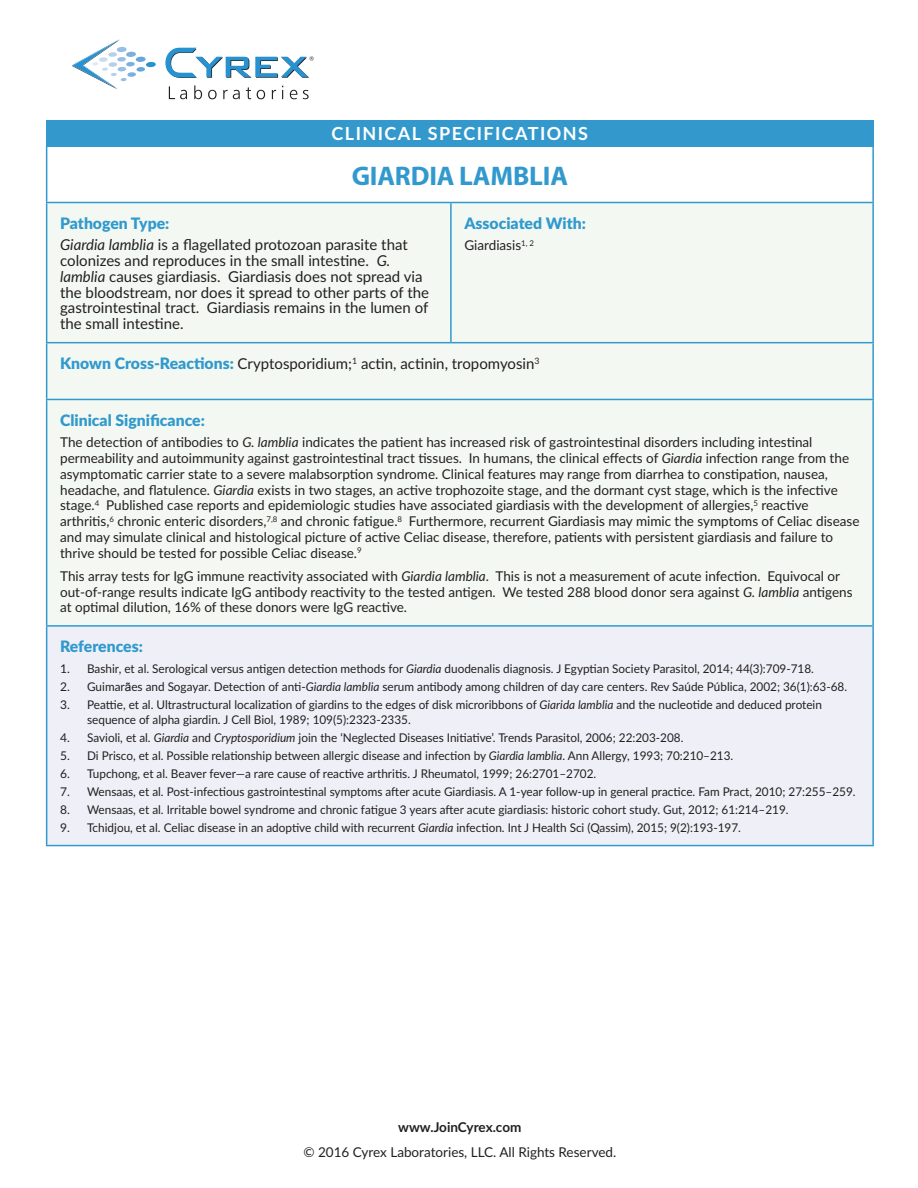
<style>
.page{position:relative;width:918px;height:1188px;background:#fff}
.page>*{position:absolute;margin:0;border:0;box-sizing:border-box;transform-origin:0 0}
.headline{font:700 27px "Myriad Pro";letter-spacing:-.005em;color:#3199cd}
.t1{font:700 18px "Lato";letter-spacing:.08em;color:#fff}
.subhead{font:900 15.75px "Lato";color:#3199cd}
.Body_Text{font:15px/15.8px "Lato";color:#231f20}
.subhead-2{font:15px "Lato";color:#231f20}
.Body_Text-2{font:13.5px/15.8px "Lato";color:#231f20}
.t2{font:700 13.5px "Lato";letter-spacing:-.005em;color:#231f20}
.t3{font:12px/15px "Lato";color:#231f20}
.s1{font-style:italic}
.s2{font-weight:900;font-size:15.75px;color:#3199cd}
.s3{font-family:"Arial"}
</style>
<div class="page">
<svg style="left:169px;top:86px;width:18px;height:13px"></svg>
<svg style="left:194px;top:85px;width:8px;height:14px"></svg>
<svg style="left:208px;top:90px;width:9px;height:9px"></svg>
<svg style="left:223px;top:90px;width:17px;height:9px"></svg>
<svg style="left:246px;top:87px;width:5px;height:12px"></svg>
<svg style="left:257px;top:90px;width:8px;height:9px"></svg>
<svg style="left:272px;top:90px;width:4px;height:9px"></svg>
<svg style="left:290px;top:90px;width:7px;height:9px"></svg>
<svg style="left:303px;top:90px;width:6px;height:9px"></svg>
<svg style="left:72px;top:39px;width:84px;height:50px"></svg>
<svg style="left:165px;top:48px;width:149px;height:30px"></svg>
<div style="left:46px;top:120px;width:828px;height:27px;background:#39c"></div>
<div style="left:47px;top:203px;width:825px;height:422px;background:#f3f9f2"></div>
<div style="left:47px;top:626px;width:826px;height:220px;background:#eff0f7"></div>
<hr style="left:46px;top:147px;width:1px;height:55px;background:#3199cd">
<hr style="left:872px;top:147px;width:2px;height:55px;background:#3199cd">
<hr style="left:46px;top:343px;width:1px;height:56px;background:#3199cd">
<hr style="left:872px;top:343px;width:2px;height:56px;background:#3199cd">
<hr style="left:46px;top:627px;width:1px;height:218px;background:#3199cd">
<hr style="left:872px;top:627px;width:2px;height:218px;background:#3199cd">
<hr style="left:46px;top:845px;width:405px;height:1px;background:#3199cd">
<hr style="left:451px;top:845px;width:423px;height:1px;background:#3199cd">
<hr style="left:46px;top:399px;width:405px;height:1px;background:#3199cd">
<hr style="left:46px;top:400px;width:1px;height:225px;background:#3199cd">
<hr style="left:451px;top:399px;width:423px;height:1px;background:#3199cd">
<hr style="left:872px;top:400px;width:2px;height:225px;background:#3199cd">
<hr style="left:46px;top:625px;width:405px;height:2px;background:#3199cd">
<hr style="left:451px;top:625px;width:423px;height:2px;background:#3199cd">
<hr style="left:46px;top:202px;width:405px;height:1px;background:#3199cd">
<hr style="left:46px;top:203px;width:1px;height:139px;background:#3199cd">
<hr style="left:451px;top:202px;width:423px;height:1px;background:#3199cd">
<hr style="left:450px;top:203px;width:2px;height:139px;background:#3199cd">
<hr style="left:872px;top:203px;width:2px;height:139px;background:#3199cd">
<hr style="left:46px;top:342px;width:405px;height:1px;background:#3199cd">
<hr style="left:451px;top:342px;width:423px;height:1px;background:#3199cd">
<h2 class="t1" style="left:332px;top:120px;width:258px">CLINICAL SPECIFICATIONS</h2>
<p class="headline" style="left:352px;top:158px;width:218px">GIARDIA LAMBLIA</p>
<p class="subhead" style="left:60px;top:211px;width:111px">Pathogen Type:</p>
<p class="Body_Text" style="left:60px;top:236px;width:370px"><span class="s1">Giardia lamblia</span> is a flagellated protozoan parasite that colonizes and reproduces in the small intestine. <span class="s1">G. lamblia</span> causes giardiasis. Giardiasis does not spread via the bloodstream, nor does it spread to other parts of the gastrointestinal tract. Giardiasis remains in the lumen of the small intestine.</p>
<p class="subhead" style="left:464px;top:211px;width:123px">Associated With:</p>
<p class="Body_Text-2" style="left:464px;top:237px;width:71px">Giardiasis<sup>1,</sup> <sup>2</sup></p>
<p class="subhead-2" style="left:60px;top:353px;width:481px"><span class="s2">Known Cross-Reactions:</span> Cryptosporidium;<sup>1</sup> actin, actinin, tropomyosin<sup>3</sup></p>
<p class="subhead" style="left:60px;top:408px;width:146px">Clinical Significance:</p>
<p class="Body_Text-2" style="left:60px;top:434px;width:801px">The detection of antibodies to <span class="s1">G. lamblia</span> indicates the patient has increased risk of gastrointestinal disorders including intestinal permeability and autoimmunity against gastrointestinal tract tissues. In humans, the clinical effects of <span class="s1">Giardia</span> infection range from the asymptomatic carrier state to a severe malabsorption syndrome. Clinical features may range from diarrhea to constipation, nausea, headache, and flatulence. <span class="s1">Giardia</span> exists in two stages, an active trophozoite stage, and the dormant cyst stage, which is the infective stage.<sup>4</sup> Published case reports and epidemiologic studies have associated giardiasis with the development of allergies,<sup>5</sup> reactive arthritis,<sup>6</sup> chronic enteric disorders,<sup>7,8</sup> and chronic fatigue.<sup>8</sup> Furthermore, recurrent Giardiasis may mimic the symptoms of Celiac disease and may simulate clinical and histological picture of active Celiac disease, therefore, patients with persistent giardiasis and failure to thrive should be tested for possible Celiac disease.<sup>9</sup></p>
<p class="Body_Text-2" style="left:60px;top:568px;width:794px">This array tests for IgG immune reactivity associated with <span class="s1">Giardia lamblia</span>. This is not a measurement of acute infection. Equivocal or out-of-range results indicate IgG antibody reactivity to the tested antigen. We tested 288 blood donor sera against <span class="s1">G. lamblia</span> antigens at optimal dilution, 16% of these donors were IgG reactive.</p>
<p class="subhead" style="left:60px;top:634px;width:84px">References:</p>
<p class="t3" style="left:60px;top:661px;width:755px">1. Bashir, et al. Serological versus antigen detection methods for <span class="s1">Giardia</span> duodenalis diagnosis. J Egyptian Society Parasitol, 2014; 44(3):709-718.</p>
<p class="t3" style="left:60px;top:679px;width:789px">2. Guimar<span class="s3">ã</span>es and Sogayar. Detection of anti-<span class="s1">Giardia lamblia</span> serum antibody among children of day care centers. Rev Sa<span class="s3">ú</span>de P<span class="s3">ú</span>blica, 2002; 36(1):63-68.</p>
<p class="t3" style="left:87px;top:697px;width:736px;text-indent:-27px">3. Peattie, et al. Ultrastructural localization of giardins to the edges of disk microribbons of <span class="s1">Giarida lamblia</span> and the nucleotide and deduced protein sequence of alpha giardin. J Cell Biol, 1989; 109(5):2323-2335.</p>
<p class="t3" style="left:60px;top:730px;width:625px">4. Savioli, et al. <span class="s1">Giardia</span> and <span class="s1">Cryptosporidium</span> join the ‘Neglected Diseases Initiative’. Trends Parasitol, 2006; 22:203-208.</p>
<p class="t3" style="left:60px;top:748px;width:675px">5. Di Prisco, et al. Possible relationship between allergic disease and infection by <span class="s1">Giardia lamblia</span>. Ann Allergy, 1993; 70:210–213.</p>
<p class="t3" style="left:60px;top:766px;width:538px">6. Tupchong, et al. Beaver fever—a rare cause of reactive arthritis. J Rheumatol, 1999; 26:2701–2702.</p>
<p class="t3" style="left:60px;top:784px;width:797px">7. Wensaas, et al. Post-infectious gastrointestinal symptoms after acute Giardiasis. A 1-year follow-up in general practice. Fam Pract, 2010; 27:255–259.</p>
<p class="t3" style="left:60px;top:802px;width:730px">8. Wensaas, et al. Irritable bowel syndrome and chronic fatigue 3 years after acute giardiasis: historic cohort study. Gut, 2012; 61:214–219.</p>
<p class="t3" style="left:60px;top:820px;width:682px">9. Tchidjou, et al. Celiac disease in an adoptive child with recurrent <span class="s1">Giardia</span> infection. Int J Health Sci (Qassim), 2015; 9(2):193-197.</p>
<p class="t2" style="left:398px;top:1117px;width:125px">www.JoinCyrex.com</p>
<p class="Body_Text-2" style="left:303px;top:1143px;width:314px">© 2016 Cyrex Laboratories, LLC. All Rights Reserved.</p>
</div>
